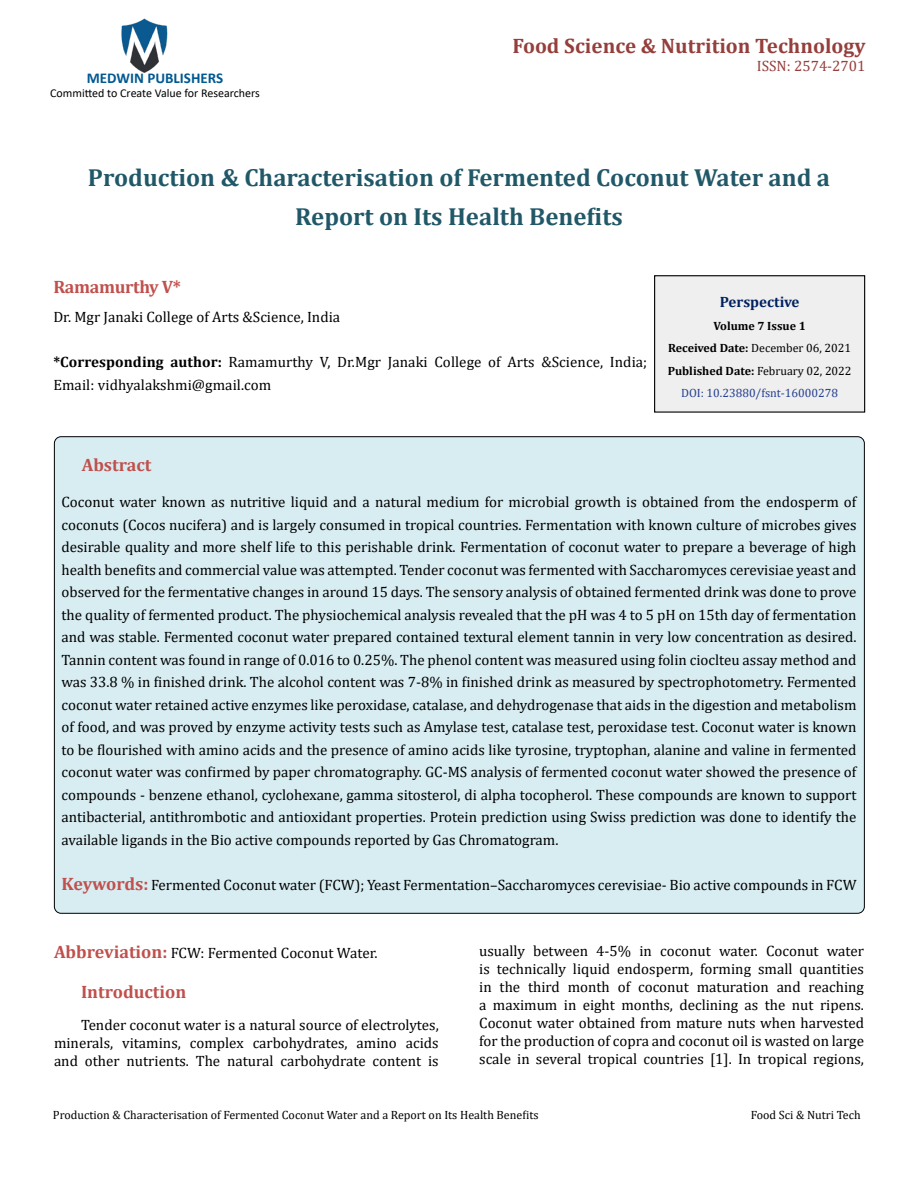
<style>
.page{position:relative;width:918px;height:1188px;background:#fff}
.page>*{position:absolute;margin:0;border:0;box-sizing:border-box;transform-origin:0 0}
.t1{font:700 24.75px/39px "Cambria";color:#215868;text-align:center}
.t2{font:700 21px "Cambria";color:#953f3c}
.t3{font:700 18px "Cambria";color:#c0504d}
.t4{font:700 18px "Cambria";letter-spacing:-.02em;color:#c0504d}
.t5{font:15px/22.5px "Cambria";color:#000;text-align:justify}
.t6{font:700 15px "Calibri";color:#005991}
.t7{font:15px "Cambria";color:#953f3c}
.t8{font:700 15px "Cambria";color:#002060}
.t9{font:12px "Cambria";color:#000}
.t10{font:700 12px/22.5px "Cambria";color:#000;text-align:center}
.t11{font:12px "Calibri";color:#000}
.s1{font-weight:700}
.s2{font-weight:400}
.s3{font-weight:400;color:#25408f}
.s4{font-weight:700;font-size:18px;color:#c0504d}
</style>
<div class="page">
<img style="left:121px;top:18px;width:47px;height:55px">
<div style="left:655px;top:276px;width:210px;height:136px;background:#efefef"></div>
<div style="left:654px;top:275px;width:211px;height:138px;border:1px solid #000"></div>
<div style="left:54px;top:437px;width:810px;height:476px;background:#d8edf2;border-radius:7px"></div>
<p class="t6" style="left:87px;top:67px;width:138px">MEDWIN PUBLISHERS</p>
<p class="t11" style="left:50px;top:85px;width:211px">Committed to Create Value for Researchers</p>
<h2 class="t2" style="left:513px;top:31px;width:354px">Food Science &amp; Nutrition Technology</h2>
<p class="t7" style="left:757px;top:57px;width:110px">ISSN: 2574-2701</p>
<h1 class="t1" style="left:88px;top:158px;width:744px">Production &amp; Characterisation of Fermented Coconut Water and a<br>Report on Its Health Benefits</h1>
<p class="t4" style="left:53px;top:274px;width:129px">Ramamurthy V*</p>
<p class="t5" style="left:53px;top:306px;width:288px">Dr. Mgr Janaki College of Arts &amp;Science, India</p>
<p class="t5" style="left:53px;top:351px;width:595px"><span class="s1">*Corresponding author:</span> Ramamurthy V, Dr.Mgr Janaki College of Arts &amp;Science, India;<br>Email: vidhyalakshmi@gmail.com</p>
<p class="t8" style="left:720px;top:292px;width:81px">Perspective</p>
<p class="t10" style="left:668px;top:314px;width:185px">Volume 7 Issue 1<br>Received Date: <span class="s2">December 06, 2021<br></span>Published Date: <span class="s2">February 02, 2022<br></span><span class="s3">DOI: 10.23880/fsnt-16000278</span></p>
<p class="t3" style="left:82px;top:452px;width:71px">Abstract</p>
<p class="t5" style="left:62px;top:491px;width:797px">Coconut water known as nutritive liquid and a natural medium for microbial growth is obtained from the endosperm of coconuts (Cocos nucifera) and is largely consumed in tropical countries. Fermentation with known culture of microbes gives desirable quality and more shelf life to this perishable drink. Fermentation of coconut water to prepare a beverage of high health benefits and commercial value was attempted. Tender coconut was fermented with Saccharomyces cerevisiae yeast and observed for the fermentative changes in around 15 days. The sensory analysis of obtained fermented drink was done to prove the quality of fermented product. The physiochemical analysis revealed that the pH was 4 to 5 pH on 15th day of fermentation and was stable. Fermented coconut water prepared contained textural element tannin in very low concentration as desired.<br>Tannin content was found in range of 0.016 to 0.25%. The phenol content was measured using folin cioclteu assay method and was 33.8 % in finished drink. The alcohol content was 7-8% in finished drink as measured by spectrophotometry. Fermented coconut water retained active enzymes like peroxidase, catalase, and dehydrogenase that aids in the digestion and metabolism of food, and was proved by enzyme activity tests such as Amylase test, catalase test, peroxidase test. Coconut water is known to be flourished with amino acids and the presence of amino acids like tyrosine, tryptophan, alanine and valine in fermented coconut water was confirmed by paper chromatography. GC-MS analysis of fermented coconut water showed the presence of compounds - benzene ethanol, cyclohexane, gamma sitosterol, di alpha tocopherol. These compounds are known to support antibacterial, antithrombotic and antioxidant properties. Protein prediction using Swiss prediction was done to identify the available ligands in the Bio active compounds reported by Gas Chromatogram.</p>
<p class="t5" style="left:62px;top:873px;width:797px"><span class="s4">Keywords:</span> Fermented Coconut water (FCW); Yeast Fermentation–Saccharomyces cerevisiae- Bio active compounds in FCW</p>
<p class="t5" style="left:54px;top:941px;width:325px"><span class="s4">Abbreviation:</span> FCW: Fermented Coconut Water.</p>
<p class="t3" style="left:81px;top:980px;width:107px">Introduction</p>
<p class="t5" style="left:54px;top:1016px;width:386px;line-height:18px;text-indent:27px">Tender coconut water is a natural source of electrolytes, minerals, vitamins, complex carbohydrates, amino acids and other nutrients. The natural carbohydrate content is</p>
<p class="t5" style="left:479px;top:941px;width:386px;line-height:18px">usually between 4-5% in coconut water. Coconut water is technically liquid endosperm, forming small quantities in the third month of coconut maturation and reaching a maximum in eight months, declining as the nut ripens.<br>Coconut water obtained from mature nuts when harvested for the production of copra and coconut oil is wasted on large scale in several tropical countries [1]. In tropical regions,</p>
<p class="t9" style="left:53px;top:1108px;width:487px">Production &amp; Characterisation of Fermented Coconut Water and a Report on Its Health Benefits</p>
<p class="t9" style="left:751px;top:1108px;width:111px">Food Sci &amp; Nutri Tech</p>
</div>
